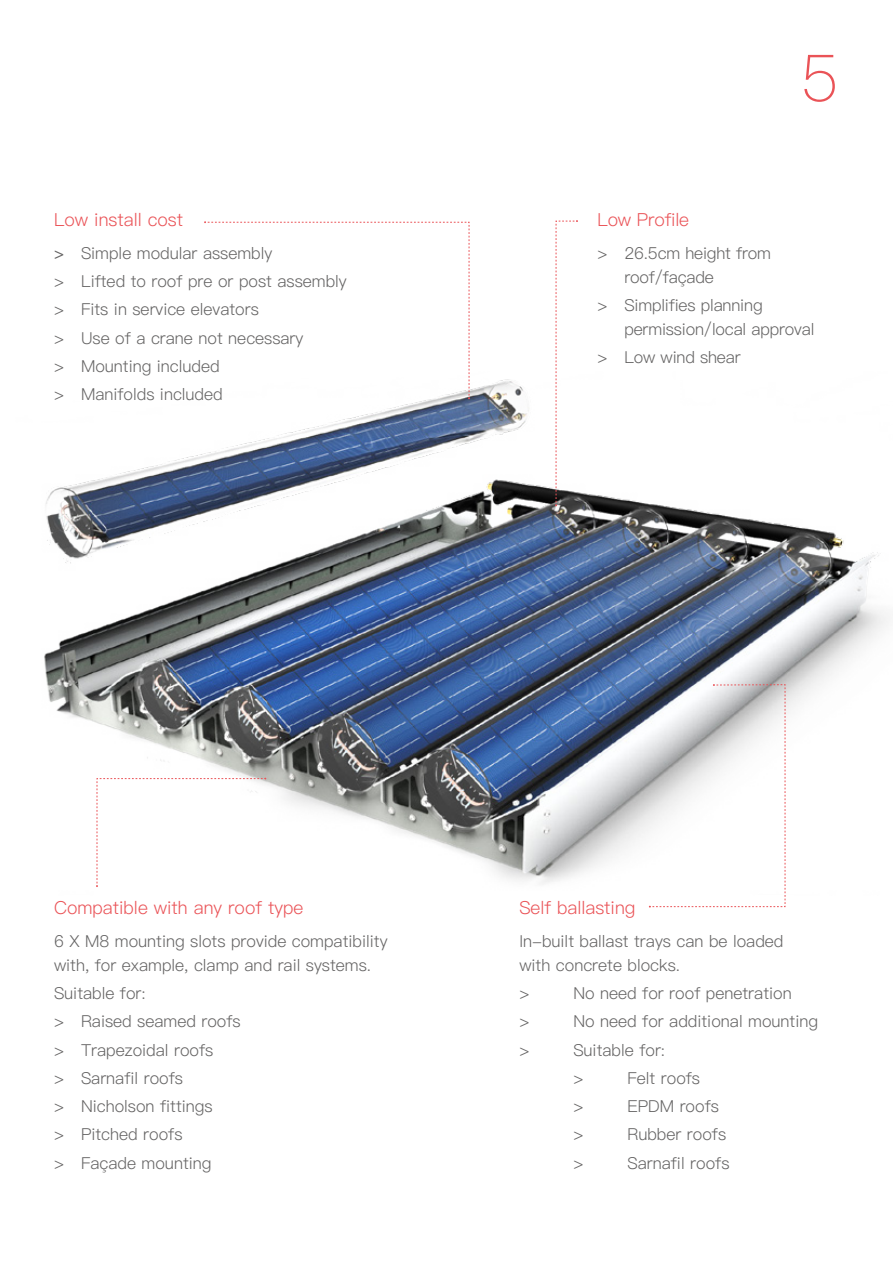
<style>
.page{position:relative;width:893px;height:1263px;background:#fff}
.page>*{position:absolute;margin:0;border:0;box-sizing:border-box;transform-origin:0 0}
.t1{font:100 64.5px "Ping Fang HK";color:#ea5357}
.t2{font:300 18px "Ping Fang HK";color:#ea5357}
.t3{font:300 16.5px/28.2px "Ping Fang HK";color:#646363}
.s1{font-weight:400}
</style>
<div class="page">
<img style="left:44px;top:379px;width:844px;height:505px">
<svg style="left:649px;top:684px;width:137px;height:223px"></svg>
<svg style="left:204px;top:221px;width:266px;height:178px"></svg>
<svg style="left:96px;top:778px;width:170px;height:109px"></svg>
<svg style="left:555px;top:220px;width:23px;height:286px"></svg>
<p class="t2" style="left:54px;top:209px;width:131px">Low install cost</p>
<p class="t3" style="left:54px;top:239px;width:294px"><span class="s1">&gt;</span> Simple modular assembly<br>&gt; Lifted to roof pre or post assembly &gt; Fits in service elevators<br>&gt; Use of a crane not necessary<br>&gt; Mounting included<br>&gt; Manifolds included</p>
<h1 class="t1" style="left:800px;top:38px;width:40px">5</h1>
<p class="t2" style="left:597px;top:209px;width:93px">Low Profile</p>
<p class="t3" style="left:624px;top:241px;width:148px;line-height:24px;text-indent:-27px">&gt; 26.5cm height from roof/façade</p>
<p class="t3" style="left:624px;top:293px;width:192px;line-height:24px;text-indent:-27px">&gt; Simplifies planning permission/local approval</p>
<p class="t3" style="left:597px;top:343px;width:145px">&gt; Low wind shear</p>
<p class="t2" style="left:54px;top:897px;width:251px">Compatible with any roof type</p>
<p class="t3" style="left:54px;top:929px;width:335px;line-height:24px">6 X M8 mounting slots provide compatibility with, for example, clamp and rail systems.</p>
<p class="t3" style="left:54px;top:979px;width:188px">Suitable for:<br>&gt; Raised seamed roofs &gt; Trapezoidal roofs<br>&gt; Sarnafil roofs<br>&gt; Nicholson fittings<br>&gt; Pitched roofs<br>&gt; Façade mounting</p>
<p class="t2" style="left:519px;top:897px;width:118px">Self ballasting</p>
<p class="t3" style="left:519px;top:929px;width:266px;line-height:24px">In-built ballast trays can be loaded with concrete blocks.</p>
<p class="t3" style="left:519px;top:979px;width:11px">&gt;</p>
<p class="t3" style="left:573px;top:979px;width:220px">No need for roof penetration</p>
<p class="t3" style="left:519px;top:1007px;width:11px">&gt;</p>
<p class="t3" style="left:573px;top:1007px;width:246px">No need for additional mounting</p>
<p class="t3" style="left:519px;top:1035px;width:11px">&gt;</p>
<p class="t3" style="left:573px;top:1035px;width:93px">Suitable for: &gt;</p>
<p class="t3" style="left:627px;top:1063px;width:74px">Felt roofs</p>
<p class="t3" style="left:573px;top:1092px;width:11px">&gt;</p>
<p class="t3" style="left:627px;top:1092px;width:93px">EPDM roofs</p>
<p class="t3" style="left:573px;top:1120px;width:11px">&gt;</p>
<p class="t3" style="left:627px;top:1120px;width:100px">Rubber roofs</p>
<p class="t3" style="left:573px;top:1148px;width:11px">&gt;</p>
<p class="t3" style="left:627px;top:1148px;width:104px">Sarnafil roofs</p>
</div>
